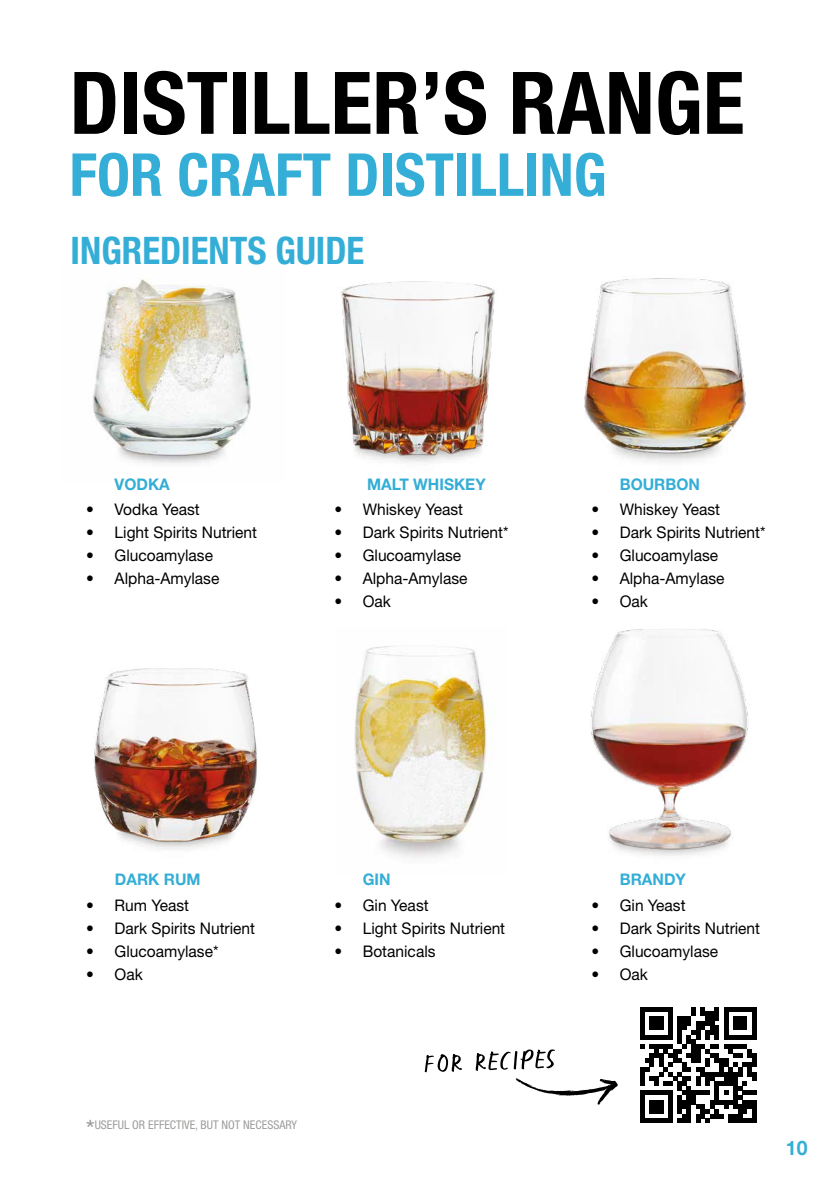
<style>
.page{position:relative;width:840px;height:1191px;background:#fff}
.page>*{position:absolute;margin:0;border:0;box-sizing:border-box;transform-origin:0 0}
.t1{font:700 condensed 86.6px "Helvetica Neue LT Pro";color:#000}
.t2{font:700 condensed 59.2px "Helvetica Neue LT Pro";color:#34aed6}
.t3{font:53.2px "Quisas null";color:#000}
.t4{font:700 condensed 38px "Helvetica Neue LT Pro";color:#34aed6}
.t5{font:700 20px "Helvetica Neue LT Pro";color:#34aed6}
.t6{font:16px "Helvetica Neue LT Pro";color:#000}
.t7{font:700 16px "Helvetica Neue LT Pro";color:#34aed6}
.t8{font:condensed 12px "Helvetica Neue LT Pro";color:#9d9d9c}
.s1{font-size:24px}
</style>
<div class="page">
<img style="left:93px;top:278px;width:158px;height:185px">
<img style="left:94px;top:668px;width:163px;height:181px">
<img style="left:341px;top:281px;width:154px;height:181px">
<img style="left:354px;top:646px;width:138px;height:212px">
<img style="left:584px;top:278px;width:162px;height:184px">
<img style="left:591px;top:629px;width:157px;height:227px">
<svg style="left:515px;top:1078px;width:102px;height:26px"></svg>
<svg style="left:640px;top:1007px;width:116px;height:116px"></svg>
<h1 class="t1" style="left:69px;top:51px;width:676px">DISTILLER’S RANGE</h1>
<h2 class="t2" style="left:69px;top:139px;width:538px">FOR CRAFT DISTILLING</h2>
<h3 class="t4" style="left:71px;top:228px;width:295px">INGREDIENTS GUIDE</h3>
<p class="t7" style="left:115px;top:474px;width:57px">VODKA</p>
<p class="t6" style="left:86px;top:499px;width:115px">• Vodka Yeast</p>
<p class="t6" style="left:86px;top:522px;width:172px">• Light Spirits Nutrient</p>
<p class="t6" style="left:86px;top:545px;width:128px">• Glucoamylase</p>
<p class="t6" style="left:86px;top:568px;width:134px">• Alpha-Amylase</p>
<p class="t7" style="left:367px;top:474px;width:120px">MALT WHISKEY</p>
<p class="t7" style="left:619px;top:474px;width:82px">BOURBON</p>
<p class="t6" style="left:334px;top:499px;width:130px">• Whiskey Yeast</p>
<p class="t6" style="left:334px;top:522px;width:176px">• Dark Spirits Nutrient*</p>
<p class="t6" style="left:334px;top:545px;width:128px">• Glucoamylase</p>
<p class="t6" style="left:334px;top:568px;width:134px">• Alpha-Amylase</p>
<p class="t6" style="left:334px;top:591px;width:58px">• Oak</p>
<p class="t6" style="left:591px;top:499px;width:130px">• Whiskey Yeast</p>
<p class="t6" style="left:591px;top:522px;width:176px">• Dark Spirits Nutrient*</p>
<p class="t6" style="left:591px;top:545px;width:128px">• Glucoamylase</p>
<p class="t6" style="left:591px;top:568px;width:134px">• Alpha-Amylase</p>
<p class="t6" style="left:591px;top:591px;width:58px">• Oak</p>
<p class="t7" style="left:115px;top:869px;width:87px">DARK RUM</p>
<p class="t6" style="left:86px;top:895px;width:104px">• Rum Yeast</p>
<p class="t6" style="left:86px;top:918px;width:170px">• Dark Spirits Nutrient</p>
<p class="t6" style="left:86px;top:941px;width:134px">• Glucoamylase*</p>
<p class="t6" style="left:86px;top:964px;width:58px">• Oak</p>
<p class="t8" style="left:86px;top:1118px;width:212px"><span class="s1">*</span>USEFUL OR EFFECTIVE, BUT NOT NECESSARY</p>
<p class="t7" style="left:362px;top:869px;width:29px">GIN</p>
<p class="t6" style="left:334px;top:895px;width:96px">• Gin Yeast</p>
<p class="t6" style="left:334px;top:918px;width:172px">• Light Spirits Nutrient</p>
<p class="t6" style="left:334px;top:941px;width:103px">• Botanicals</p>
<h3 class="t3" style="left:421px;top:1024px;width:135px;rotate:-2deg">FOR RECIPES</h3>
<p class="t7" style="left:619px;top:869px;width:68px">BRANDY</p>
<p class="t6" style="left:591px;top:895px;width:96px">• Gin Yeast</p>
<p class="t6" style="left:591px;top:918px;width:170px">• Dark Spirits Nutrient</p>
<p class="t6" style="left:591px;top:941px;width:128px">• Glucoamylase</p>
<p class="t6" style="left:591px;top:964px;width:58px">• Oak</p>
<p class="t5" style="left:785px;top:1135px;width:23px">10</p>
</div>
